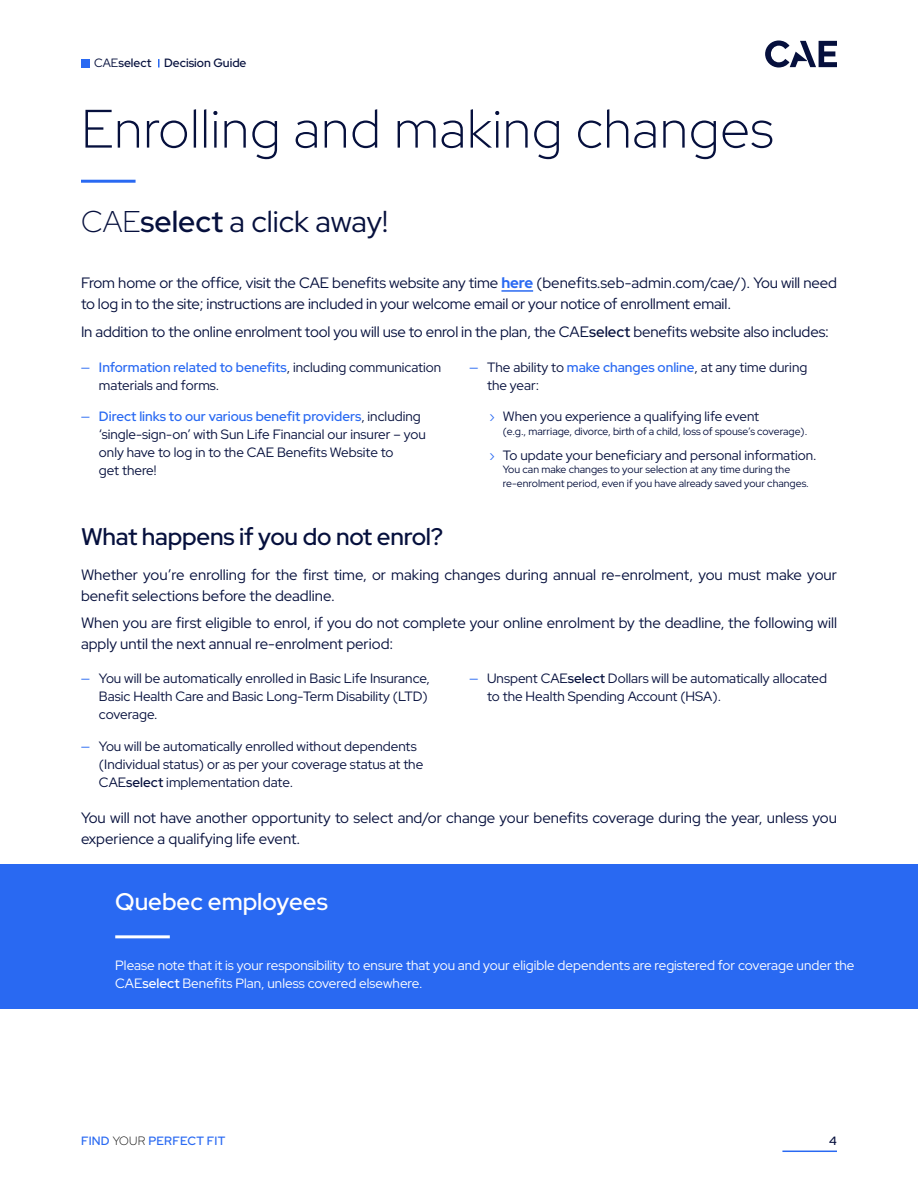
<style>
.page{position:relative;width:918px;height:1188px;background:#fff}
.page>*{position:absolute;margin:0;border:0;box-sizing:border-box;transform-origin:0 0}
.t1{font:300 54px "Red Hat Display";letter-spacing:.01em;color:#06103d}
.t2{font:30px "Red Hat Display";color:#06103d}
.t3{font:600 24px "Red Hat Display";letter-spacing:-.01em;color:#06103d}
.t4{font:600 24px "Red Hat Display";color:#fff}
.t5{font:15px/21px "Red Hat Display";color:#06103d}
.t6{font:13.5px/18px "Red Hat Display";color:#06103d}
.t7{font:13.5px/18px "Red Hat Display";color:#fff}
.t8{font:500 12px "Red Hat Display";color:#06103d}
.t9{font:600 12px "Red Hat Display";letter-spacing:.02em;color:#2969f2}
.t10{font:10.5px/13.5px "Red Hat Display";color:#06103d}
.s1{font-weight:400}
.s2{font-weight:600}
.s3{font-weight:300}
.s4{font-weight:700;color:#2969f2}
.s5{color:#2969f2}
.s6{font-weight:600;color:#2969f2}
.s7{font-weight:300;color:#000}
</style>
<div class="page">
<div style="left:81px;top:59px;width:8px;height:9px;background:#2969f2"></div>
<svg style="left:158px;top:59px;width:2px;height:9px"></svg>
<hr style="left:782px;top:1151px;width:55px;height:1px;background:#2969f2">
<div style="left:0;top:865px;width:918px;height:144px;background:#2969f2"></div>
<hr style="left:501px;top:290px;width:32px;height:2px;background:#2969f2">
<hr style="left:81px;top:180px;width:55px;height:3px;background:#2969f2">
<hr style="left:115px;top:935px;width:55px;height:3px;background:#fff">
<svg style="left:765px;top:41px;width:72px;height:27px"></svg>
<p class="t8" style="left:94px;top:55px;width:154px"><span class="s1">CAE</span><span class="s2">select</span> Decision Guide</p>
<h1 class="t1" style="left:81px;top:94px;width:694px">Enrolling and making changes</h1>
<h2 class="t2" style="left:81px;top:202px;width:309px"><span class="s3">CAE</span><span class="s2">select</span> a click away!</h2>
<p class="t5" style="left:81px;top:272px;width:758px">From home or the office, visit the CAE benefits website any time <span class="s4">here</span> (benefits.seb-admin.com/cae/). You will need to log in to the site; instructions are included in your welcome email or your notice of enrollment email.</p>
<p class="t5" style="left:81px;top:321px;width:750px">In addition to the online enrolment tool you will use to enrol in the plan, the CAE<span class="s2">select</span> benefits website also includes:</p>
<p class="t6" style="left:99px;top:358px;width:344px;text-indent:-18px"><span class="s5">—</span> <span class="s6">Information related to benefits</span>, including communication materials and forms.</p>
<p class="t6" style="left:99px;top:407px;width:328px;text-indent:-18px"><span class="s5">—</span> <span class="s6">Direct links to our various benefit providers</span>, including ‘single-sign-on’ with Sun Life Financial our insurer – you only have to log in to the CAE Benefits Website to<br>get there!</p>
<p class="t6" style="left:487px;top:358px;width:322px;text-indent:-18px"><span class="s5">—</span> The ability to <span class="s6">make changes online</span>, at any time during the year:</p>
<p class="t6" style="left:489px;top:407px;width:271px"><span class="s5">›</span> When you experience a qualifying life event</p>
<p class="t10" style="left:503px;top:424px;width:306px">(e.g., marriage, divorce, birth of a child, loss of spouse’s coverage).</p>
<p class="t6" style="left:489px;top:446px;width:329px"><span class="s5">›</span> To update your beneficiary and personal information.</p>
<p class="t10" style="left:503px;top:462px;width:308px">You can make changes to your selection at any time during the re-enrolment period, even if you have already saved your changes.</p>
<h3 class="t3" style="left:81px;top:521px;width:364px">What happens if you do not enrol?</h3>
<p class="t5" style="left:81px;top:563px;width:758px">Whether you’re enrolling for the first time, or making changes during annual re-enrolment, you must make your benefit selections before the deadline.</p>
<p class="t5" style="left:81px;top:612px;width:757px">When you are first eligible to enrol, if you do not complete your online enrolment by the deadline, the following will apply until the next annual re-enrolment period:</p>
<p class="t6" style="left:99px;top:669px;width:333px;text-indent:-18px"><span class="s5">—</span> You will be automatically enrolled in Basic Life Insurance,<br>Basic Health Care and Basic Long-Term Disability (LTD) coverage.</p>
<p class="t6" style="left:99px;top:737px;width:326px;text-indent:-18px"><span class="s5">—</span> You will be automatically enrolled without dependents (Individual status) or as per your coverage status at the<br>CAE<span class="s2">select</span> implementation date.</p>
<p class="t6" style="left:487px;top:669px;width:342px;text-indent:-18px"><span class="s5">—</span> Unspent CAE<span class="s2">select</span> Dollars will be automatically allocated to the Health Spending Account (HSA).</p>
<p class="t5" style="left:81px;top:806px;width:757px">You will not have another opportunity to select and/or change your benefits coverage during the year, unless you experience a qualifying life event.</p>
<h3 class="t4" style="left:115px;top:886px;width:214px">Quebec employees</h3>
<p class="t7" style="left:115px;top:956px;width:741px">Please note that it is your responsibility to ensure that you and your eligible dependents are registered for coverage under the<br>CAE<span class="s2">select</span> Benefits Plan, unless covered elsewhere.</p>
<p class="t9" style="left:81px;top:1133px;width:146px">FIND <span class="s7">YOUR</span> PERFECT FIT</p>
<p class="t8" style="left:829px;top:1133px;width:9px">4</p>
</div>
